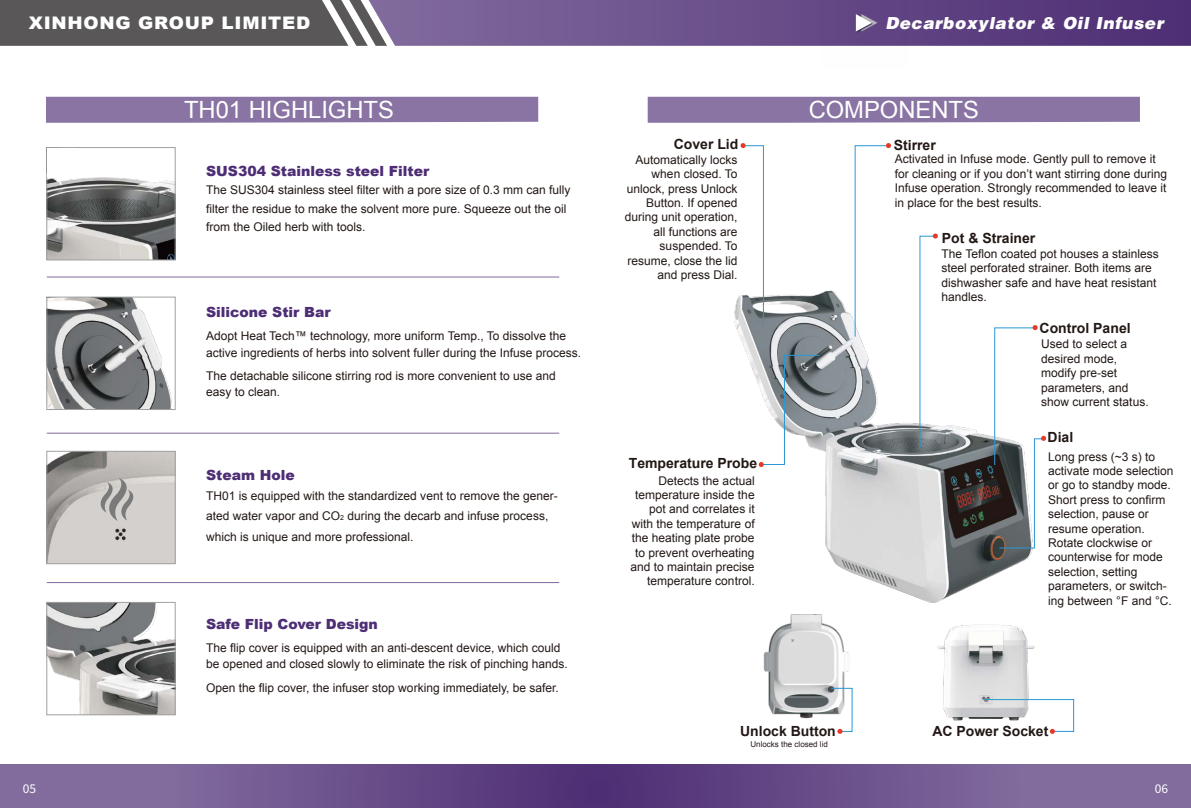
<style>
.page{position:relative;width:1191px;height:808px;background:#fff}
.page>*{position:absolute;margin:0;border:0;box-sizing:border-box;transform-origin:0 0}
.t1{font:23.7px "Arial";color:#fff}
.t2{font:900 17.4px "Arial";letter-spacing:.04em;color:#fff;scale:1.05 1}
.t3{font:16.6px "Airbus Special";letter-spacing:.04em;color:#fff}
.t4{font:700 14px "Arial";color:#221815}
.t5{font:900 14px "Arial";color:#4d2d74}
.t6{font:12px/14.4px "Arial";color:#221815}
.t7{font:8px "Arial";color:#221815}
.s1{font-size:7px}
</style>
<div class="page">
<svg style="left:0;top:765px;width:1191px;height:43px;background:#6e548e"></svg>
<svg style="left:0;top:0;width:1191px;height:46px;background:#66537c"></svg>
<hr style="left:47px;top:276px;width:512px;height:2px;background:#4d2d74">
<hr style="left:47px;top:433px;width:512px;height:1px;background:#4d2d74">
<hr style="left:47px;top:582px;width:512px;height:1px;background:#4d2d74">
<div style="left:46px;top:97px;width:492px;height:26px;background:#8974a3"></div>
<div style="left:647px;top:97px;width:493px;height:26px;background:#8974a3"></div>
<img style="left:48px;top:604px;width:126px;height:109px">
<div style="left:46px;top:602px;width:130px;height:113px;border:1px solid #9fa0a0"></div>
<img style="left:48px;top:453px;width:126px;height:109px">
<div style="left:46px;top:451px;width:130px;height:113px;border:1px solid #9fa0a0"></div>
<img style="left:48px;top:299px;width:124px;height:109px">
<div style="left:46px;top:297px;width:130px;height:113px;border:1px solid #9fa0a0"></div>
<img style="left:48px;top:177px;width:126px;height:81px">
<div style="left:46px;top:147px;width:130px;height:113px;border:1px solid #9fa0a0"></div>
<div style="left:47px;top:148px;width:29px;height:28px;background:#fff"></div>
<svg style="left:99px;top:478px;width:37px;height:43px;background:#b6b3b1"></svg>
<img style="left:763px;top:614px;width:86px;height:105px">
<img style="left:937px;top:624px;width:98px;height:97px">
<img style="left:734px;top:290px;width:299px;height:313px">
<svg style="left:740px;top:143px;width:24px;height:185px"></svg>
<svg style="left:854px;top:143px;width:37px;height:195px"></svg>
<svg style="left:919px;top:234px;width:19px;height:216px"></svg>
<svg style="left:993px;top:325px;width:53px;height:224px"></svg>
<svg style="left:758px;top:354px;width:62px;height:113px"></svg>
<svg style="left:830px;top:687px;width:23px;height:47px"></svg>
<svg style="left:983px;top:698px;width:91px;height:36px"></svg>
<svg style="left:23px;top:784px;width:12px;height:9px"></svg>
<svg style="left:1155px;top:784px;width:12px;height:9px"></svg>
<h2 class="t2" style="left:29px;top:10px;width:269px">XINHONG GROUP LIMITED</h2>
<h3 class="t3" style="left:885px;top:14px;width:279px">Decarboxylator &amp; Oil Infuser</h3>
<h1 class="t1" style="left:184px;top:94px;width:211px">TH01 HIGHLIGHTS</h1>
<h1 class="t1" style="left:808px;top:94px;width:172px">COMPONENTS</h1>
<p class="t5" style="left:206px;top:161px;width:225px">SUS304 Stainless steel Filter</p>
<p class="t6" style="left:206px;top:181px;width:366px;line-height:18.4px">The SUS304 stainless steel filter with a pore size of 0.3 mm can fully filter the residue to make the solvent more pure. Squeeze out the oil from the Oiled herb with tools.</p>
<p class="t5" style="left:206px;top:302px;width:126px">Silicone Stir Bar</p>
<p class="t6" style="left:206px;top:328px;width:376px;line-height:16.4px">Adopt Heat Tech™ technology, more uniform Temp., To dissolve the active ingredients of herbs into solvent fuller during the Infuse process.</p>
<p class="t6" style="left:206px;top:368px;width:351px;line-height:16.4px">The detachable silicone stirring rod is more convenient to use and easy to clean.</p>
<p class="t5" style="left:206px;top:464px;width:90px">Steam Hole</p>
<p class="t6" style="left:206px;top:486px;width:353px;line-height:20.4px">TH01 is equipped with the standardized vent to remove the gener&shy;ated water vapor and CO<span class="s1">2</span> during the decarb and infuse process, which is unique and more professional.</p>
<p class="t5" style="left:206px;top:613px;width:173px">Safe Flip Cover Design</p>
<p class="t6" style="left:206px;top:640px;width:363px;line-height:16.4px">The flip cover is equipped with an anti-descent device, which could be opened and closed slowly to eliminate the risk of pinching hands.</p>
<p class="t6" style="left:206px;top:680px;width:354px">Open the flip cover, the infuser stop working immediately, be safer.</p>
<p class="t4" style="left:674px;top:134px;width:66px">Cover Lid</p>
<p class="t4" style="left:894px;top:136px;width:44px">Stirrer</p>
<p class="t6" style="left:625px;top:152px;width:114px;text-align:right">Automatically locks when closed. To unlock, press Unlock<br>Button. If opened during unit operation, all functions are suspended. To resume, close the lid and press Dial.</p>
<p class="t6" style="left:895px;top:152px;width:274px">Activated in Infuse mode. Gently pull to remove it for cleaning or if you don’t want stirring done during Infuse operation. Strongly recommended to leave it in place for the best results.</p>
<p class="t4" style="left:942px;top:228px;width:95px">Pot &amp; Strainer</p>
<p class="t6" style="left:941px;top:247px;width:219px">The Teflon coated pot houses a stainless steel perforated strainer. Both items are dishwasher safe and have heat resistant handles.</p>
<p class="t6" style="left:1041px;top:337px;width:109px">Used to select a desired mode, modify pre-set parameters, and show current status.</p>
<p class="t4" style="left:1039px;top:319px;width:93px">Control Panel</p>
<p class="t4" style="left:629px;top:454px;width:130px">Temperature Probe</p>
<p class="t6" style="left:630px;top:473px;width:126px;text-align:right">Detects the actual temperature inside the pot and correlates it with the temperature of the heating plate probe to prevent overheating and to maintain precise temperature control.</p>
<p class="t4" style="left:740px;top:721px;width:97px">Unlock Button</p>
<p class="t7" style="left:750px;top:739px;width:79px">Unlocks the closed lid</p>
<p class="t4" style="left:1047px;top:427px;width:27px">Dial</p>
<p class="t6" style="left:1048px;top:449px;width:127px">Long press (~3 s) to activate mode selection or go to standby mode.<br>Short press to confirm selection, pause or resume operation.<br>Rotate clockwise or counterwise for mode selection, setting parameters, or switch&shy;ing between °F and °C.</p>
<p class="t4" style="left:932px;top:722px;width:117px">AC Power Socket</p>
</div>
